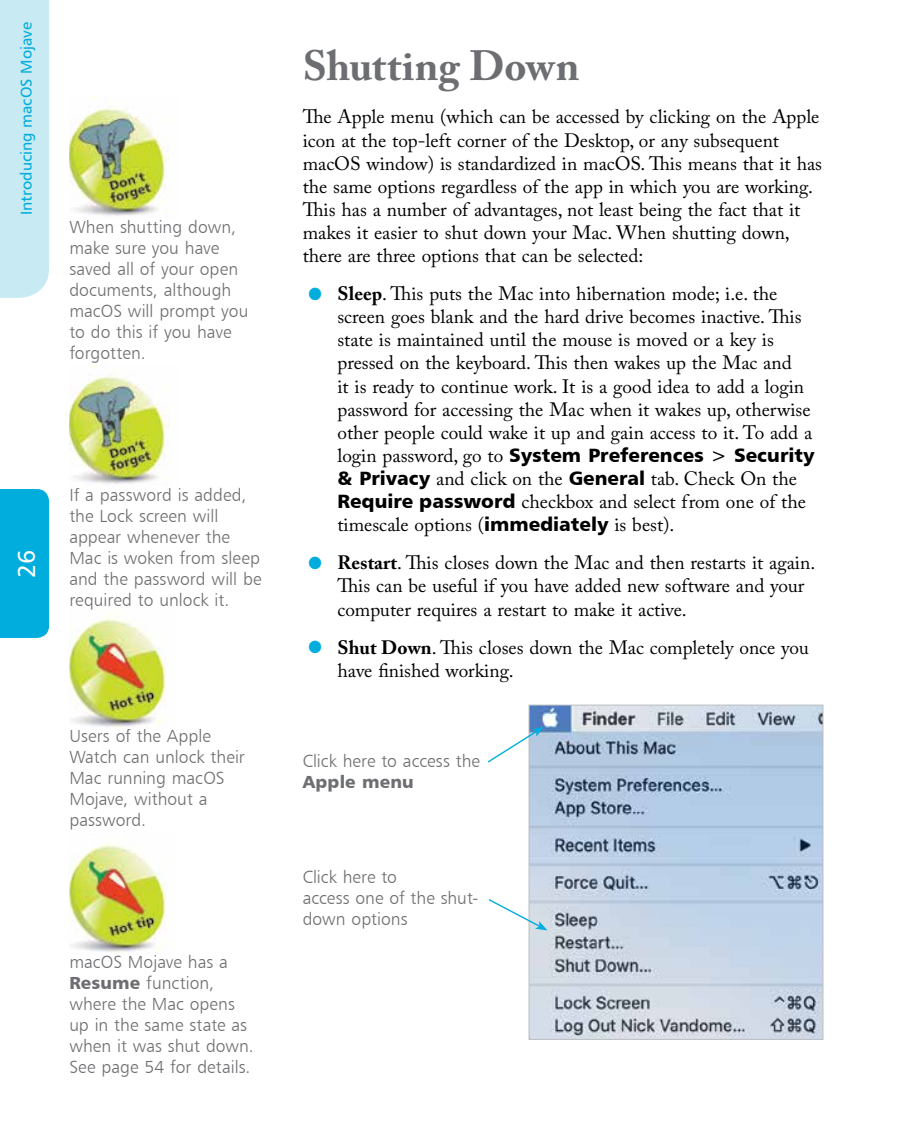
<style>
.page{position:relative;width:923px;height:1127px;background:#fff}
.page>*{position:absolute;margin:0;border:0;box-sizing:border-box;transform-origin:0 0}
.t1{font:700 42px "Adobe Caslon Pro";color:#6d6e71}
.t2{font:24.5px "Humanist 777 BT Roman B";color:#fff}
.t3{font:19.25px/23.1px "Adobe Caslon Pro";color:#000}
.t4{font:19.25px "Humanist 777 BT Black B";color:#000}
.t5{font:17.5px/21px "Humanist 777 BT Light B";color:#6d6e71}
.t6{font:17.5px "Humanist 777 BT Black B";letter-spacing:.01em;color:#6d6e71}
.t7{font:15.75px "Humanist 777 BT Roman B";color:#00addc}
.s1{font-family:"Humanist 777 BT Black B"}
.s2{font-family:"Humanist 777 BT Roman B";font-size:42px;color:#00addc}
.s3{font-weight:700}
.s4{font-family:"Adobe Caslon Pro"}
.s5{font-family:"Humanist 777 BT Roman B"}
</style>
<div class="page">
<div style="left:0;top:489px;width:49px;height:148px;background:#00addc"></div>
<div style="left:0;top:0;width:49px;height:298px;background:#c8eaf3"></div>
<img style="left:530px;top:706px;width:291px;height:331px">
<div style="left:528px;top:704px;width:295px;height:335px;border:1px solid #bcbec0"></div>
<svg style="left:487px;top:726px;width:57px;height:37px"></svg>
<svg style="left:488px;top:897px;width:59px;height:33px"></svg>
<img style="left:69px;top:842px;width:97px;height:111px">
<img style="left:69px;top:106px;width:100px;height:110px">
<img style="left:69px;top:616px;width:97px;height:112px">
<img style="left:69px;top:374px;width:100px;height:110px">
<p class="t7" style="left:17px;top:215px;width:194px;rotate:-90deg">Introducing macOS Mojave</p>
<p class="t5" style="left:69px;top:216px;width:181px">When shutting down, make sure you have saved all of your open documents, although macOS will prompt you to do this if you have forgotten.</p>
<p class="t2" style="left:12px;top:577px;width:30px;rotate:-90deg">26</p>
<p class="t5" style="left:69px;top:483px;width:194px">If a password is added, the Lock screen will appear whenever the<br>Mac is woken from sleep and the password will be required to unlock it.</p>
<p class="t5" style="left:69px;top:725px;width:177px">Users of the Apple<br>Watch can unlock their<br>Mac running macOS<br>Mojave, without a password.</p>
<p class="t5" style="left:69px;top:950px;width:186px">macOS Mojave has a<br><span class="s1">Resume</span> function, where the Mac opens up in the same state as when it was shut down.<br>See page 54 for details.</p>
<h1 class="t1" style="left:303px;top:41px;width:278px">Shutting Down</h1>
<p class="t3" style="left:303px;top:105px;width:521px">The Apple menu (which can be accessed by clicking on the Apple icon at the top-left corner of the Desktop, or any subsequent macOS window) is standardized in macOS. This means that it has the same options regardless of the app in which you are working.<br>This has a number of advantages, not least being the fact that it makes it easier to shut down your Mac. When shutting down, there are three options that can be selected:</p>
<p class="t3" style="left:337px;top:282px;width:476px;text-indent:-35px"><span class="s2">•</span> <span class="s3">Sleep</span>. This puts the Mac into hibernation mode; i.e. the screen goes blank and the hard drive becomes inactive. This state is maintained until the mouse is moved or a key is pressed on the keyboard. This then wakes up the Mac and<br>it is ready to continue work. It is a good idea to add a login password for accessing the Mac when it wakes up, otherwise other people could wake it up and gain access to it. To add a</p>
<p class="t4" style="left:337px;top:442px;width:478px"><span class="s4">login password, go to</span> System Preferences <span class="s5">&gt;</span> Security</p>
<p class="t3" style="left:337px;top:466px;width:470px"><span class="s1">&amp; Privacy</span> and click on the <span class="s1">General</span> tab. Check On the<br><span class="s1">Require password</span> checkbox and select from one of the timescale options (<span class="s1">immediately</span> is best).</p>
<p class="t3" style="left:337px;top:551px;width:479px;text-indent:-35px"><span class="s2">•</span> <span class="s3">Restart</span>. This closes down the Mac and then restarts it again.<br>This can be useful if you have added new software and your computer requires a restart to make it active.</p>
<p class="t3" style="left:337px;top:635px;width:473px;text-indent:-35px"><span class="s2">•</span> <span class="s3">Shut Down</span>. This closes down the Mac completely once you have finished working.</p>
<p class="t5" style="left:303px;top:749px;width:179px">Click here to access the</p>
<p class="t6" style="left:303px;top:770px;width:113px">Apple menu</p>
<p class="t5" style="left:303px;top:865px;width:177px">Click here to<br>access one of the shut&shy;down options</p>
</div>
